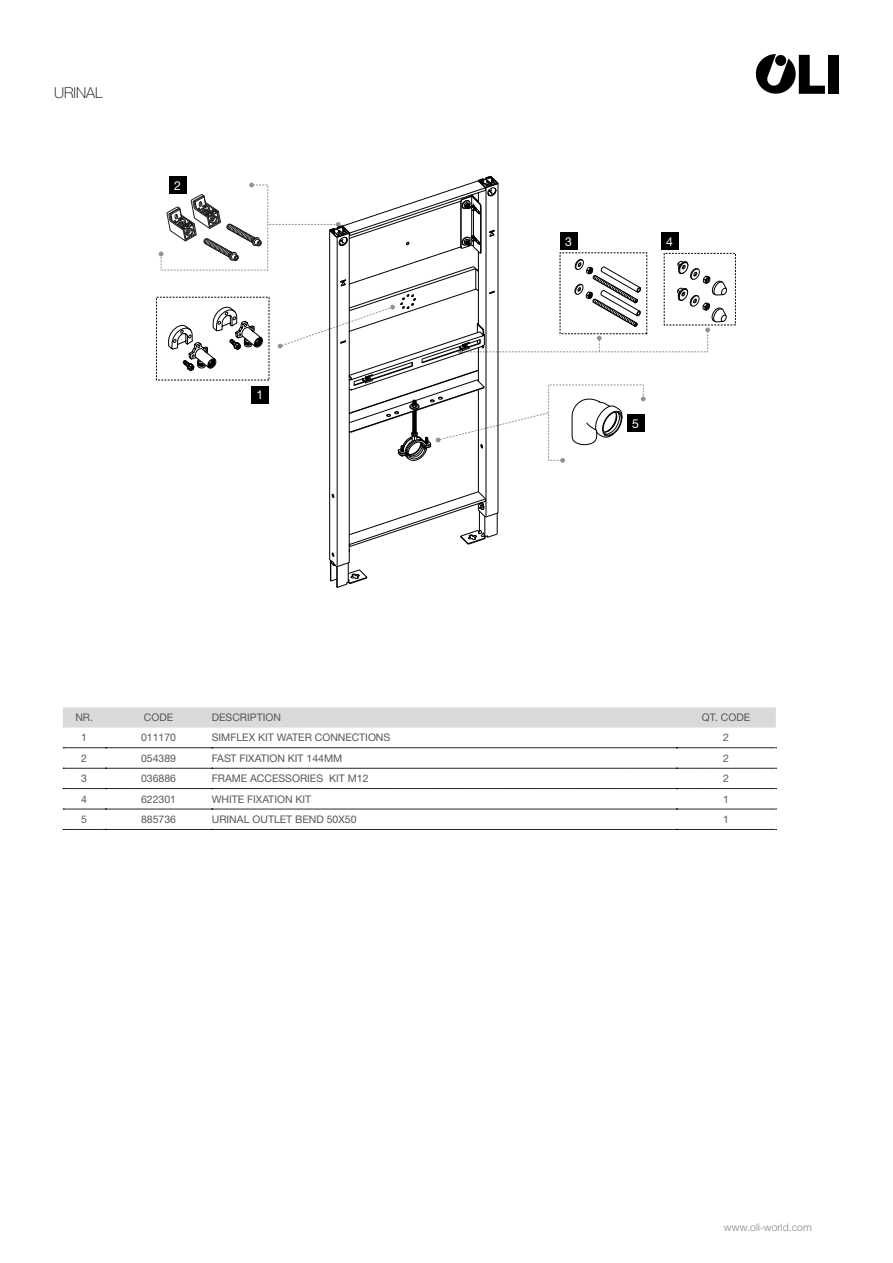
<style>
.page{position:relative;width:893px;height:1263px;background:#fff}
.page>*{position:absolute;margin:0;border:0;box-sizing:border-box;transform-origin:0 0}
.t1{font:100 15px "Helvetica Neue LTW1 G";color:#000}
.t2{font:12.3px "Helvetica Neue LTW1 G";color:#fff}
.t3{font:10.5px "Helvetica Neue LTW1 G";color:#575756}
.t4{font:300 10.5px "Helvetica Neue LTW1 G";color:#878787}
</style>
<div class="page">
<svg style="left:755px;top:54px;width:70px;height:40px"></svg>
<div style="left:828px;top:55px;width:11px;height:39px;background:#000"></div>
<div style="left:664px;top:253px;width:72px;height:72px;border:1px dashed #000"></div>
<svg style="left:159px;top:176px;width:569px;height:412px"></svg>
<div style="left:63px;top:707px;width:713px;height:20px;background:#dadada"></div>
<svg style="left:63px;top:747px;width:714px;height:1px"></svg>
<svg style="left:63px;top:768px;width:714px;height:1px"></svg>
<svg style="left:63px;top:788px;width:714px;height:1px"></svg>
<svg style="left:63px;top:809px;width:714px;height:1px"></svg>
<svg style="left:63px;top:829px;width:714px;height:1px"></svg>
<div style="left:251px;top:386px;width:18px;height:18px;background:#000"></div>
<div style="left:627px;top:414px;width:18px;height:18px;background:#000"></div>
<div style="left:560px;top:232px;width:17px;height:18px;background:#000"></div>
<div style="left:169px;top:176px;width:17px;height:18px;background:#000"></div>
<div style="left:661px;top:232px;width:17px;height:18px;background:#000"></div>
<h1 class="t1" style="left:54px;top:84px;width:50px">URINAL</h1>
<p class="t2" style="left:174px;top:178px;width:8px">2</p>
<p class="t2" style="left:256px;top:387px;width:8px">1</p>
<p class="t2" style="left:565px;top:234px;width:8px">3</p>
<p class="t2" style="left:666px;top:234px;width:8px">4</p>
<p class="t2" style="left:632px;top:416px;width:8px">5</p>
<p class="t3" style="left:75px;top:711px;width:19px">NR.</p>
<p class="t3" style="left:144px;top:711px;width:31px">CODE</p>
<p class="t3" style="left:212px;top:711px;width:71px">DESCRIPTION</p>
<p class="t3" style="left:702px;top:711px;width:50px">QT. CODE</p>
<p class="t3" style="left:81px;top:731px;width:7px">1</p>
<p class="t3" style="left:141px;top:731px;width:37px">011170</p>
<p class="t3" style="left:212px;top:731px;width:180px">SIMFLEX KIT WATER CONNECTIONS</p>
<p class="t3" style="left:723px;top:731px;width:7px">2</p>
<p class="t3" style="left:81px;top:751px;width:7px">2</p>
<p class="t3" style="left:141px;top:751px;width:37px">054389</p>
<p class="t3" style="left:212px;top:751px;width:132px">FAST FIXATION KIT 144MM</p>
<p class="t3" style="left:723px;top:751px;width:7px">2</p>
<p class="t3" style="left:81px;top:772px;width:7px">3</p>
<p class="t3" style="left:141px;top:772px;width:37px">036886</p>
<p class="t3" style="left:212px;top:772px;width:158px">FRAME ACCESSORIES KIT M12</p>
<p class="t3" style="left:723px;top:772px;width:7px">2</p>
<p class="t3" style="left:81px;top:792px;width:7px">4</p>
<p class="t3" style="left:141px;top:792px;width:37px">622301</p>
<p class="t3" style="left:212px;top:792px;width:101px">WHITE FIXATION KIT</p>
<p class="t3" style="left:723px;top:792px;width:7px">1</p>
<p class="t3" style="left:81px;top:813px;width:7px">5</p>
<p class="t3" style="left:141px;top:813px;width:37px">885736</p>
<p class="t3" style="left:212px;top:813px;width:146px">URINAL OUTLET BEND 50X50</p>
<p class="t3" style="left:723px;top:813px;width:7px">1</p>
<p class="t4" style="left:724px;top:1221px;width:89px">www.oli-world.com</p>
</div>
